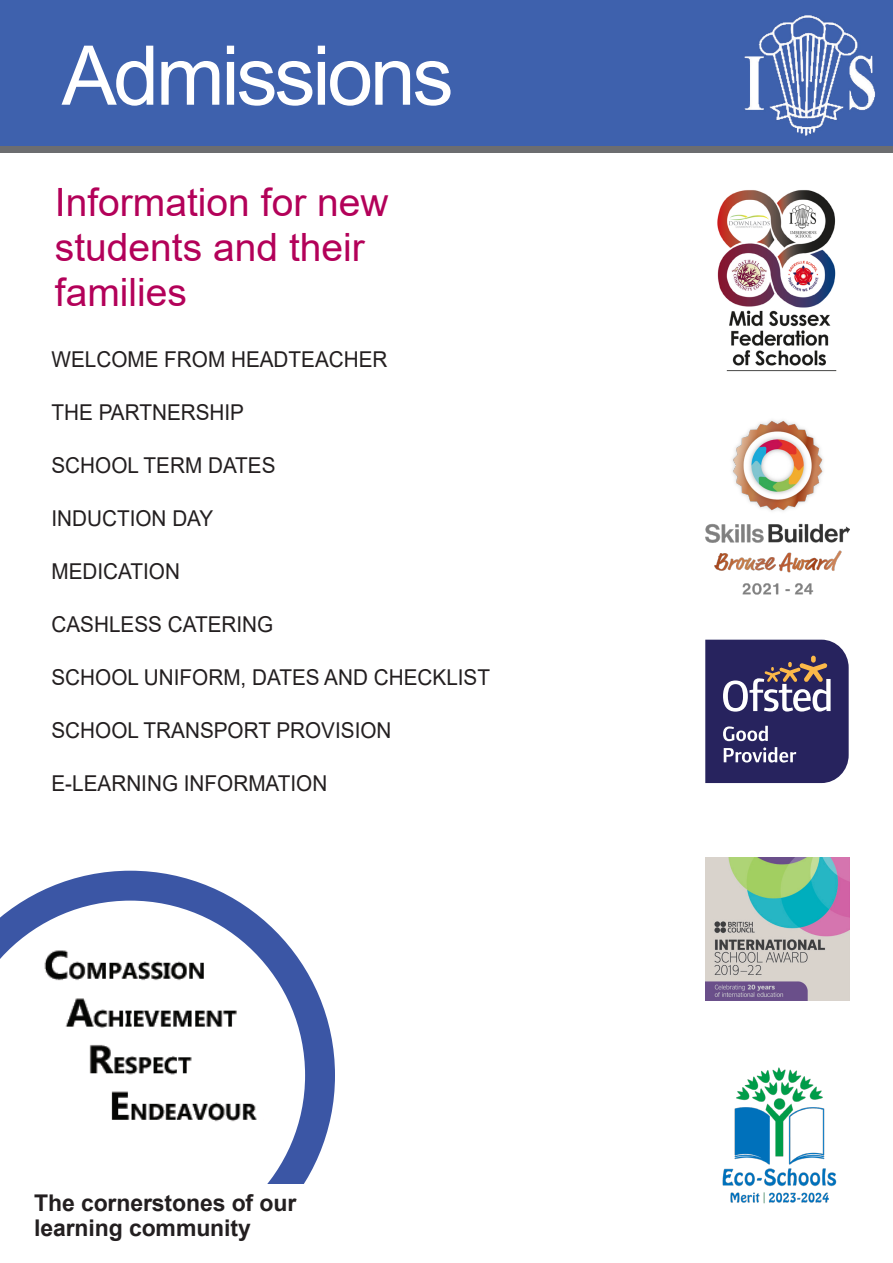
<style>
.page{position:relative;width:893px;height:1263px;background:#fff}
.page>*{position:absolute;margin:0;border:0;box-sizing:border-box;transform-origin:0 0}
.t1{font:82.5px "Arial";letter-spacing:-.04em;color:#fff}
.t2{font:39px/45px "Arial";color:#b30159}
.t3{font:700 22.95px/25.3px "Arial";letter-spacing:-.005em;color:#231f20}
.t4{font:21.9px "Arial";color:#231f20;scale:.95 1}
</style>
<div class="page">
<div style="left:0;top:0;width:893px;height:147px;background:#3e61ad"></div>
<div style="left:0;top:147px;width:893px;height:6px;background:#6c6d70"></div>
<svg style="left:0;top:871px;width:335px;height:313px"></svg>
<img style="left:41px;top:945px;width:222px;height:216px">
<svg style="left:705px;top:640px;width:144px;height:143px;background:#454070"></svg>
<img style="left:717px;top:190px;width:120px;height:182px">
<img style="left:705px;top:420px;width:145px;height:175px">
<img style="left:722px;top:1067px;width:115px;height:137px">
<img style="left:705px;top:857px;width:145px;height:144px">
<p class="t1" style="left:62px;top:19px;width:394px">Admissions</p>
<p class="t2" style="left:55px;top:179px;width:335px">Information for new students and their families</p>
<p class="t4" style="left:51px;top:344px;width:355px">WELCOME FROM HEADTEACHER</p>
<p class="t4" style="left:51px;top:397px;width:204px">THE PARTNERSHIP</p>
<p class="t4" style="left:51px;top:450px;width:237px">SCHOOL TERM DATES</p>
<p class="t4" style="left:51px;top:503px;width:172px">INDUCTION DAY</p>
<p class="t4" style="left:51px;top:556px;width:137px">MEDICATION</p>
<p class="t4" style="left:51px;top:609px;width:235px">CASHLESS CATERING</p>
<p class="t4" style="left:51px;top:662px;width:463px">SCHOOL UNIFORM, DATES AND CHECKLIST</p>
<p class="t4" style="left:51px;top:715px;width:359px">SCHOOL TRANSPORT PROVISION</p>
<p class="t4" style="left:51px;top:768px;width:292px">E-LEARNING INFORMATION</p>
<p class="t3" style="left:34px;top:1190px;width:264px">The cornerstones of our learning community</p>
</div>
